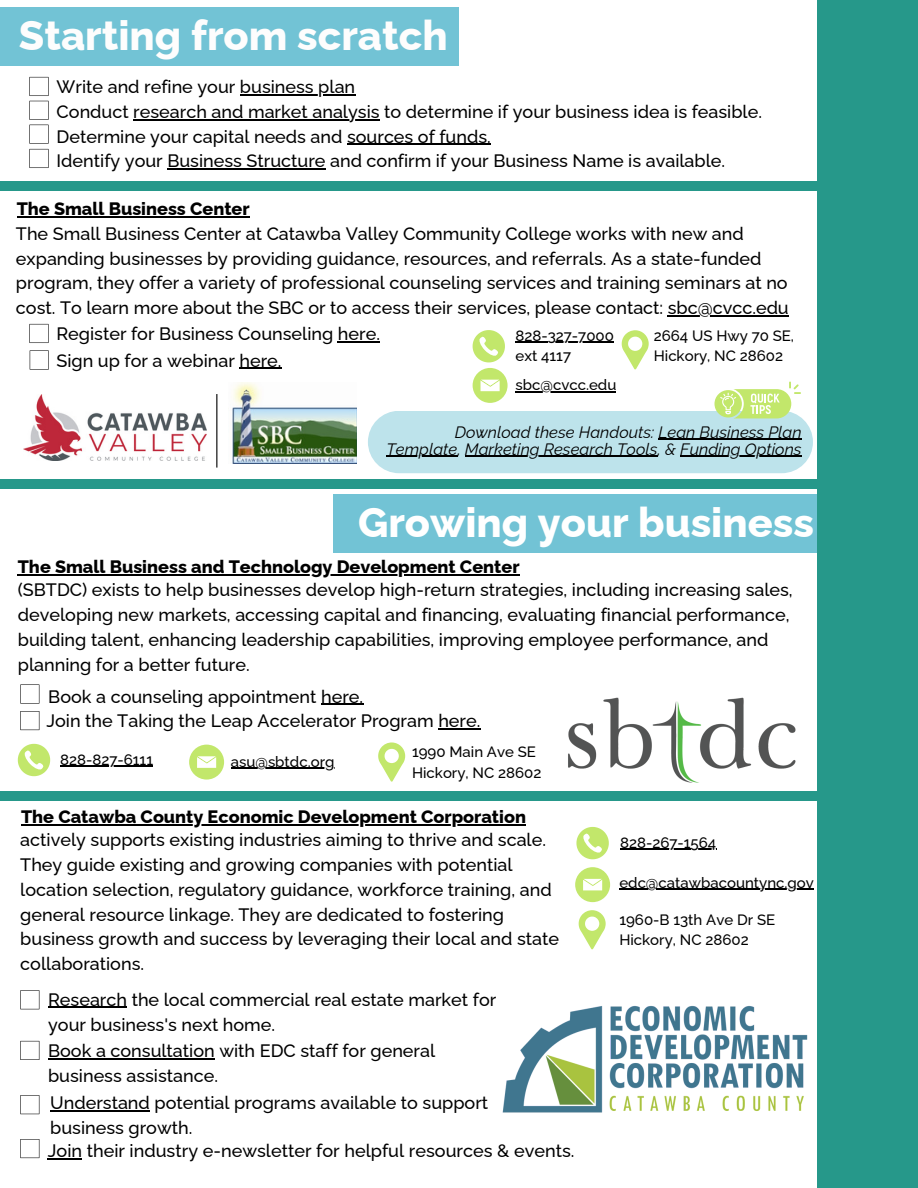
<style>
.page{position:relative;width:918px;height:1188px;background:#fff}
.page>*{position:absolute;margin:0;border:0;box-sizing:border-box;transform-origin:0 0}
.t1{font:800 41.4px "Raleway";color:#fdfdfd}
.t2{font:800 41.4px "Raleway";color:#fff}
.t3{font:500 18px/24.8px "Raleway";color:#000}
.t4{font:800 18px "Raleway";color:#000}
.t5{font:italic 16.5px "Raleway";color:#000}
.t6{font:500 15px "Raleway";color:#000}
</style>
<div class="page">
<div style="left:817px;top:0;width:101px;height:1188px;background:#26988a"></div>
<div style="left:0;top:479px;width:850px;height:10px;background:#26988a"></div>
<img style="left:232px;top:383px;width:125px;height:80px">
<svg style="left:473px;top:330px;width:32px;height:32px"></svg>
<div style="left:473px;top:368px;width:34px;height:35px;background:#c2e76b;border-radius:50%"></div>
<svg style="left:481px;top:380px;width:19px;height:11px"></svg>
<svg style="left:622px;top:330px;width:27px;height:39px"></svg>
<img style="left:568px;top:697px;width:228px;height:86px">
<svg style="left:18px;top:744px;width:32px;height:32px"></svg>
<div style="left:189px;top:745px;width:35px;height:34px;background:#c2e76b;border-radius:50%"></div>
<svg style="left:197px;top:756px;width:19px;height:12px"></svg>
<svg style="left:378px;top:742px;width:27px;height:40px"></svg>
<svg style="left:29px;top:77px;width:20px;height:91px"></svg>
<div style="left:0;top:791px;width:918px;height:10px;background:#26988a"></div>
<img style="left:502px;top:1005px;width:306px;height:108px">
<div style="left:0;top:7px;width:459px;height:59px;background:#72c3d5"></div>
<div style="left:333px;top:495px;width:484px;height:58px;background:#72c3d5"></div>
<div style="left:368px;top:411px;width:445px;height:62px;background:#bde3eb;border-radius:31px"></div>
<svg style="left:576px;top:827px;width:33px;height:32px"></svg>
<div style="left:575px;top:867px;width:35px;height:35px;background:#c2e76b;border-radius:50%"></div>
<svg style="left:583px;top:879px;width:19px;height:11px"></svg>
<svg style="left:579px;top:910px;width:27px;height:39px"></svg>
<svg style="left:30px;top:350px;width:19px;height:20px"></svg>
<svg style="left:20px;top:684px;width:19px;height:20px"></svg>
<svg style="left:20px;top:711px;width:19px;height:19px"></svg>
<div style="left:714px;top:390px;width:28px;height:27px;background:#c2e76b;border-radius:50%"></div>
<svg style="left:720px;top:382px;width:81px;height:36px"></svg>
<svg style="left:20px;top:990px;width:19px;height:19px"></svg>
<svg style="left:20px;top:1041px;width:19px;height:19px"></svg>
<svg style="left:20px;top:1139px;width:19px;height:19px"></svg>
<svg style="left:20px;top:1095px;width:19px;height:19px"></svg>
<img style="left:24px;top:394px;width:182px;height:66px">
<div style="left:0;top:181px;width:865px;height:10px;background:#26988a"></div>
<svg style="left:29px;top:324px;width:20px;height:19px"></svg>
<hr style="left:240px;top:94px;width:115px;height:1px;background:#000">
<hr style="left:133px;top:119px;width:247px;height:1px;background:#000">
<hr style="left:347px;top:144px;width:144px;height:1px;background:#000">
<hr style="left:167px;top:168px;width:159px;height:2px;background:#000">
<hr style="left:658px;top:439px;width:144px;height:1px;background:#000">
<hr style="left:386px;top:456px;width:71px;height:1px;background:#000">
<hr style="left:465px;top:456px;width:193px;height:1px;background:#000">
<hr style="left:680px;top:456px;width:122px;height:1px;background:#000">
<hr style="left:17px;top:216px;width:233px;height:1px;background:#000">
<hr style="left:516px;top:342px;width:98px;height:1px;background:#000">
<hr style="left:240px;top:368px;width:42px;height:1px;background:#000">
<hr style="left:516px;top:391px;width:100px;height:1px;background:#000">
<hr style="left:18px;top:574px;width:37px;height:1px;background:#000">
<hr style="left:55px;top:574px;width:465px;height:1px;background:#000">
<hr style="left:321px;top:704px;width:42px;height:1px;background:#000">
<hr style="left:438px;top:728px;width:42px;height:1px;background:#000">
<hr style="left:60px;top:766px;width:93px;height:1px;background:#000">
<hr style="left:231px;top:768px;width:104px;height:1px;background:#000">
<hr style="left:620px;top:849px;width:96px;height:1px;background:#000">
<hr style="left:619px;top:889px;width:195px;height:1px;background:#000">
<hr style="left:668px;top:315px;width:121px;height:1px;background:#000">
<hr style="left:21px;top:824px;width:505px;height:1px;background:#000">
<hr style="left:48px;top:1007px;width:79px;height:1px;background:#000">
<hr style="left:48px;top:1058px;width:167px;height:2px;background:#000">
<hr style="left:48px;top:1159px;width:34px;height:1px;background:#000">
<hr style="left:50px;top:1110px;width:100px;height:2px;background:#000">
<hr style="left:338px;top:341px;width:42px;height:2px;background:#000">
<hr style="left:216px;top:394px;width:1px;height:74px;background:#000">
<p class="t1" style="left:19px;top:11px;width:430px">Starting from scratch</p>
<p class="t3" style="left:57px;top:74px;width:300px">Write and refine your business plan</p>
<h2 class="t3" style="left:57px;top:99px;width:707px">Conduct research and market analysis to determine if your business idea is feasible.</h2>
<h2 class="t3" style="left:57px;top:124px;width:670px">Determine your capital needs and sources of funds.<br>Identify your Business Structure and confirm if your Business Name is available.</h2>
<p class="t4" style="left:17px;top:198px;width:234px">The Small Business Center</p>
<p class="t3" style="left:16px;top:221px;width:774px">The Small Business Center at Catawba Valley Community College works with new and expanding businesses by providing guidance, resources, and referrals. As a state-funded program, they offer a variety of professional counseling services and training seminars at no cost. To learn more about the SBC or to access their services, please contact: sbc@cvcc.edu</p>
<h2 class="t3" style="left:56px;top:322px;width:325px">Register for Business Counseling here.</h2>
<p class="t3" style="left:56px;top:348px;width:227px">Sign up for a webinar here.</p>
<h2 class="t6" style="left:516px;top:327px;width:100px">828-327-7000</h2>
<p class="t6" style="left:516px;top:347px;width:57px">ext 4117</p>
<p class="t6" style="left:516px;top:376px;width:102px">sbc@cvcc.edu</p>
<p class="t6" style="left:654px;top:327px;width:142px">2664 US Hwy 70 SE,</p>
<p class="t6" style="left:654px;top:347px;width:131px">Hickory, NC 28602</p>
<p class="t5" style="left:455px;top:422px;width:348px">Download these Handouts: Lean Business Plan</p>
<h2 class="t5" style="left:386px;top:439px;width:417px">Template, Marketing Research Tools, &amp; Funding Options</h2>
<p class="t2" style="left:358px;top:499px;width:457px">Growing your business</p>
<p class="t4" style="left:18px;top:556px;width:503px">The Small Business and Technology Development Center</p>
<p class="t3" style="left:18px;top:578px;width:776px">(SBTDC) exists to help businesses develop high-return strategies, including increasing sales, developing new markets, accessing capital and financing, evaluating financial performance, building talent, enhancing leadership capabilities, improving employee performance, and planning for a better future.</p>
<h3 class="t3" style="left:48px;top:684px;width:316px">Book a counseling appointment here.</h3>
<h1 class="t3" style="left:46px;top:708px;width:436px">Join the Taking the Leap Accelerator Program here.</h1>
<h2 class="t6" style="left:60px;top:750px;width:94px">828-827-6111</h2>
<h2 class="t6" style="left:231px;top:752px;width:105px">asu@sbtdc.org</h2>
<p class="t6" style="left:412px;top:743px;width:126px">1990 Main Ave SE</p>
<h2 class="t6" style="left:412px;top:764px;width:131px">Hickory, NC 28602</h2>
<p class="t4" style="left:21px;top:806px;width:506px">The Catawba County Economic Development Corporation</p>
<p class="t3" style="left:20px;top:828px;width:540px">actively supports existing industries aiming to thrive and scale.<br>They guide existing and growing companies with potential location selection, regulatory guidance, workforce training, and general resource linkage. They are dedicated to fostering business growth and success by leveraging their local and state collaborations.</p>
<p class="t3" style="left:48px;top:987px;width:450px">Research the local commercial real estate market for your business's next home.</p>
<p class="t3" style="left:48px;top:1039px;width:389px">Book a consultation with EDC staff for general business assistance.</p>
<p class="t3" style="left:50px;top:1091px;width:440px">Understand potential programs available to support business growth.</p>
<h2 class="t3" style="left:48px;top:1139px;width:528px">Join their industry e-newsletter for helpful resources &amp; events.</h2>
<h2 class="t6" style="left:620px;top:834px;width:98px">828-267-1564</h2>
<p class="t6" style="left:619px;top:874px;width:196px">edc@catawbacountync.gov</p>
<p class="t6" style="left:619px;top:911px;width:157px">1960-B 13th Ave Dr SE</p>
<p class="t6" style="left:619px;top:931px;width:131px">Hickory, NC 28602</p>
</div>
